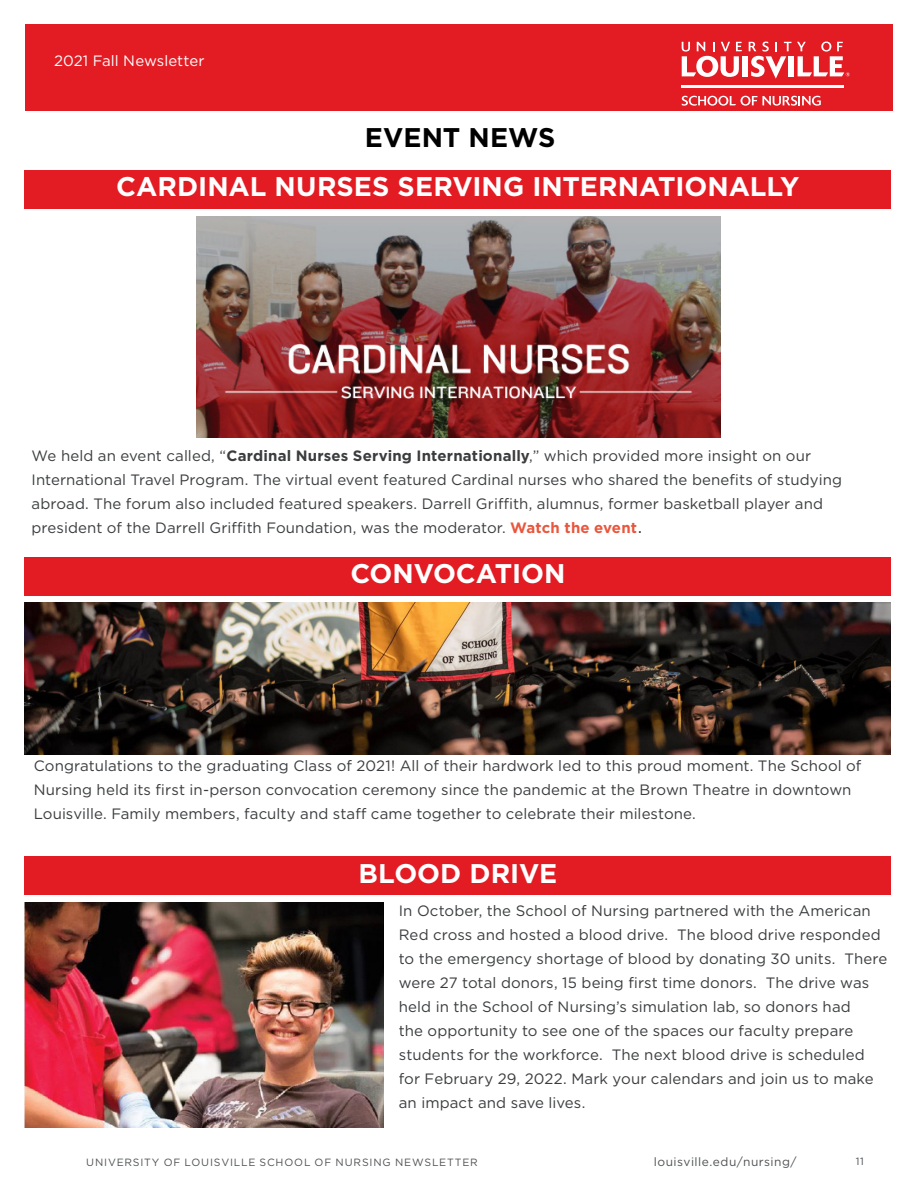
<style>
.page{position:relative;width:918px;height:1188px;background:#fff}
.page>*{position:absolute;margin:0;border:0;box-sizing:border-box;transform-origin:0 0}
.t1{font:700 27px "Gotham";color:#fff}
.t2{font:700 27px "Gotham";letter-spacing:.005em;color:#000}
.t3{font:15px/24px "Gotham";letter-spacing:.005em;color:#3a3c3e}
.t4{font:15px "Gotham";color:#fff}
.t5{font:12px "Gotham";letter-spacing:.04em;color:#4e5153}
.t6{font:10.5px "Gotham";letter-spacing:.08em;color:#4e5153}
.s1{font-weight:700}
.s2{font-weight:700;color:#e8573e}
.s3{font-size:18px}
</style>
<div class="page">
<div style="left:25px;top:25px;width:868px;height:86px;background:#e31b23"></div>
<div style="left:742px;top:56px;width:6px;height:20px;background:#fff"></div>
<div style="left:788px;top:56px;width:6px;height:20px;background:#fff"></div>
<svg style="left:682px;top:42px;width:60px;height:35px"></svg>
<svg style="left:749px;top:42px;width:42px;height:37px"></svg>
<svg style="left:797px;top:42px;width:53px;height:34px"></svg>
<svg style="left:682px;top:96px;width:139px;height:10px"></svg>
<hr style="left:682px;top:85px;width:162px;height:2px;background:#fff">
<div style="left:25px;top:170px;width:866px;height:39px;background:#e31b23"></div>
<img style="left:196px;top:216px;width:524px;height:221px">
<div style="left:25px;top:557px;width:866px;height:39px;background:#e31b23"></div>
<img style="left:25px;top:603px;width:866px;height:151px">
<div style="left:25px;top:856px;width:866px;height:39px;background:#e31b23"></div>
<img style="left:25px;top:903px;width:358px;height:225px">
<p class="t4" style="left:54px;top:51px;width:152px">2021 Fall Newsletter</p>
<p class="t2" style="left:365px;top:119px;width:192px">EVENT NEWS</p>
<p class="t1" style="left:116px;top:169px;width:685px">CARDINAL NURSES SERVING INTERNATIONALLY</p>
<p class="t3" style="left:32px;top:444px;width:812px">We held an event called, “<span class="s1">Cardinal Nurses Serving Internationally</span>,” which provided more insight on our International Travel Program. The virtual event featured Cardinal nurses who shared the benefts of studying abroad. The forum also included featured speakers. Darrell Grifth, alumnus, former basketball player and president of the Darrell Grifth Foundation, was the moderator. <span class="s2">Watch the event</span><span class="s3">.</span></p>
<p class="t1" style="left:350px;top:556px;width:216px">CONVOCATION</p>
<p class="t3" style="left:34px;top:754px;width:829px">Congratulations to the graduating Class of 2021! All of their hardwork led to this proud moment. The School of<br>Nursing held its frst in-person convocation ceremony since the pandemic at the Brown Theatre in downtown<br>Louisville. Family members, faculty and staf came together to celebrate their milestone.</p>
<p class="t1" style="left:358px;top:855px;width:200px">BLOOD DRIVE</p>
<p class="t3" style="left:399px;top:899px;width:490px">In October, the School of Nursing partnered with the American Red cross and hosted a blood drive. The blood drive responded to the emergency shortage of blood by donating 30 units. There were 27 total donors, 15 being frst time donors. The drive was held in the School of Nursing’s simulation lab, so donors had<br>the opportunity to see one of the spaces our faculty prepare students for the workforce. The next blood drive is scheduled for February 29, 2022. Mark your calendars and join us to make an impact and save lives.</p>
<p class="t6" style="left:86px;top:1156px;width:393px">UNIVERSITY OF LOUISVILLE SCHOOL OF NURSING NEWSLETTER</p>
<p class="t5" style="left:654px;top:1154px;width:144px">louisville.edu/nursing/</p>
<p class="t6" style="left:856px;top:1155px;width:10px">11</p>
</div>
